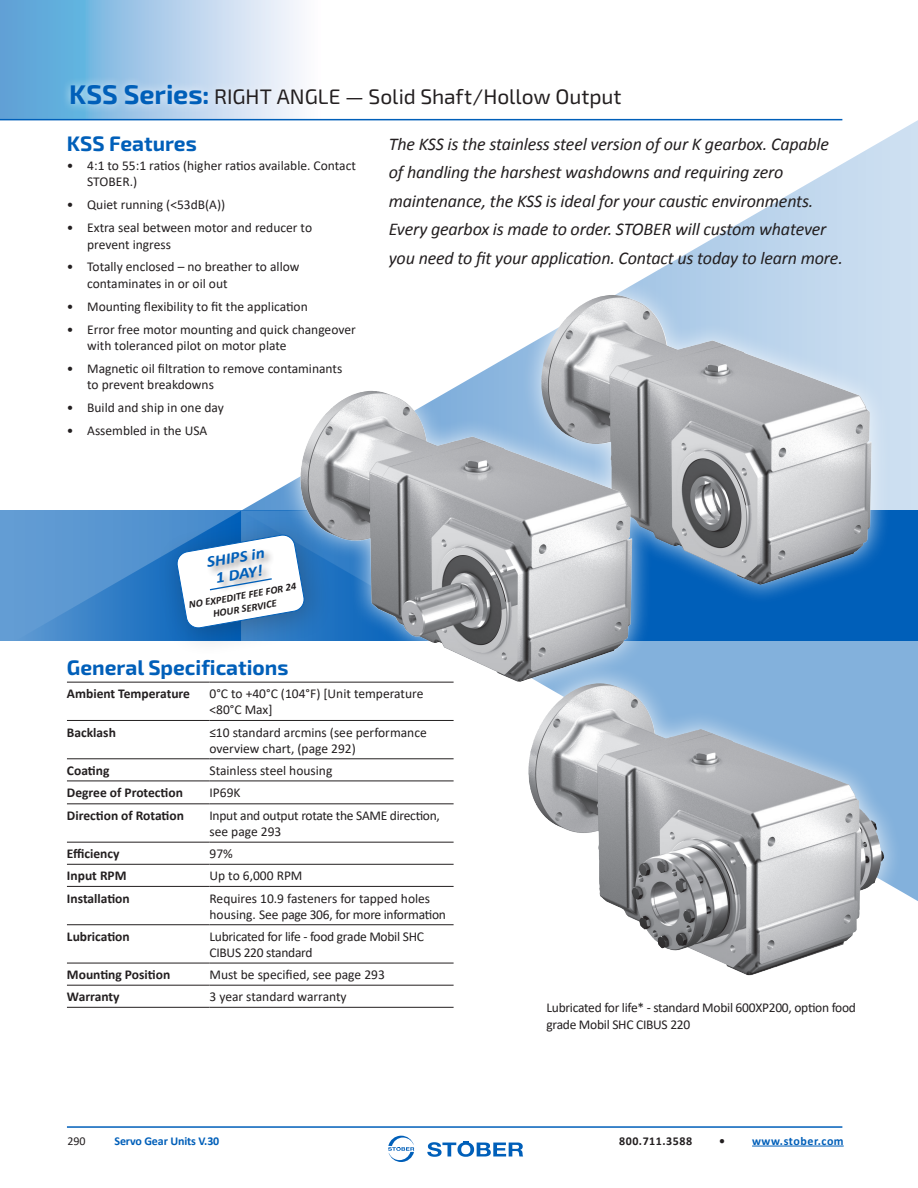
<style>
.page{position:relative;width:918px;height:1188px;background:#fff}
.page>*{position:absolute;margin:0;border:0;box-sizing:border-box;transform-origin:0 0}
.t1{font:21px "Exo 2";color:#231f20}
.Exo2_14_Bold_Blue{font:700 21px "Exo 2";color:#005fb9}
.Exo2_14_Bold_Blue__X{font:700 21px "Exo 2";color:#005fb9}
.Arial_9_Reg{font:italic 18px/28.5px "Calibri";letter-spacing:-.01em;color:#231f20}
.t2{font:italic 700 15.9px/17.1px "Calibri";color:#005fb9;text-align:center;scale:1.1 1}
.Arial_9_Bullets{font:13.5px/16.2px "Calibri";color:#231f20}
.Arial_9_Reg-2{font:13.5px/16.2px "Calibri";letter-spacing:-.02em;color:#231f20}
.Arial_9_Bold_Black{font:700 13.5px "Calibri";color:#231f20}
.Arial_9_Reg-3{font:13.5px/16.2px "Calibri";color:#231f20}
.t3{font:700 12px "Calibri";letter-spacing:-.01em;color:#005fb9}
.t4{font:700 12px "Calibri";letter-spacing:.045em;color:#005fb9}
.t5{font:700 12px "Calibri";letter-spacing:.045em;color:#231f20}
.t6{font:12px "Calibri";color:#231f20}
.t7{font:italic 700 10.5px/13.2px "Calibri";color:#231f20;text-align:center}
.s1{font-weight:700;font-size:27px;color:#005fb9}
.s2{color:#231f20}
</style>
<div class="page">
<svg style="left:0;top:0;width:320px;height:119px;background:#9fc8e8"></svg>
<hr style="left:0;top:119px;width:842px;height:1px;background:#005fb9">
<hr style="left:67px;top:1126px;width:775px;height:2px;background:#005fb9">
<hr style="left:752px;top:1146px;width:92px;height:1px;background:#005fb9">
<svg style="left:427px;top:1141px;width:96px;height:16px"></svg>
<svg style="left:388px;top:1136px;width:26px;height:26px"></svg>
<div style="left:62px;top:75px;width:568px;height:43px;background:#fff;opacity:.75"></div>
<hr style="left:67px;top:682px;width:143px;height:1px;background:#231f20">
<hr style="left:210px;top:682px;width:244px;height:1px;background:#231f20">
<hr style="left:67px;top:720px;width:143px;height:1px;background:#231f20">
<hr style="left:210px;top:720px;width:244px;height:1px;background:#231f20">
<hr style="left:67px;top:758px;width:143px;height:1px;background:#231f20">
<hr style="left:210px;top:758px;width:244px;height:1px;background:#231f20">
<hr style="left:67px;top:781px;width:143px;height:1px;background:#231f20">
<hr style="left:210px;top:781px;width:244px;height:1px;background:#231f20">
<hr style="left:67px;top:803px;width:143px;height:1px;background:#231f20">
<hr style="left:210px;top:803px;width:244px;height:1px;background:#231f20">
<hr style="left:67px;top:842px;width:143px;height:1px;background:#231f20">
<hr style="left:210px;top:842px;width:244px;height:1px;background:#231f20">
<hr style="left:67px;top:864px;width:143px;height:1px;background:#231f20">
<hr style="left:210px;top:864px;width:244px;height:1px;background:#231f20">
<hr style="left:67px;top:886px;width:143px;height:1px;background:#231f20">
<hr style="left:210px;top:886px;width:244px;height:1px;background:#231f20">
<hr style="left:67px;top:924px;width:143px;height:1px;background:#231f20">
<hr style="left:210px;top:924px;width:244px;height:1px;background:#231f20">
<hr style="left:67px;top:963px;width:143px;height:1px;background:#231f20">
<hr style="left:210px;top:963px;width:244px;height:1px;background:#231f20">
<hr style="left:67px;top:985px;width:143px;height:1px;background:#231f20">
<hr style="left:210px;top:985px;width:244px;height:1px;background:#231f20">
<hr style="left:67px;top:1007px;width:143px;height:1px;background:#231f20">
<hr style="left:210px;top:1007px;width:244px;height:1px;background:#231f20">
<svg style="left:241px;top:120px;width:677px;height:391px"></svg>
<div style="left:653px;top:641px;width:265px;height:260px;background:#83b1dc"></div>
<div style="left:0;top:511px;width:918px;height:130px;background:#005fb9"></div>
<svg style="left:15px;top:511px;width:265px;height:130px;background:#699fd2"></svg>
<div style="left:521px;top:275px;width:371px;height:329px;background:#fff;opacity:.75"></div>
<img style="left:541px;top:296px;width:63px;height:74px">
<div style="left:280px;top:370px;width:373px;height:331px;background:#fff;opacity:.75"></div>
<img style="left:300px;top:392px;width:62px;height:126px">
<div style="left:508px;top:663px;width:395px;height:332px;background:#fff;opacity:.75"></div>
<img style="left:528px;top:685px;width:61px;height:124px">
<h1 class="t1" style="left:69px;top:85px;width:554px"><span class="s1">KSS Series:</span> RIGHT ANGLE — Solid Shaft/Hollow Output</h1>
<p class="Exo2_14_Bold_Blue__X" style="left:67px;top:131px;width:131px">KSS Features</p>
<p class="Arial_9_Bullets" style="left:87px;top:157px;width:270px;text-indent:-20px">• 4:1 to 55:1 ratios (higher ratios available. Contact<br>STOBER.)</p>
<p class="Arial_9_Bullets" style="left:67px;top:196px;width:160px">• Quiet running (&lt;53dB(A))</p>
<p class="Arial_9_Bullets" style="left:87px;top:219px;width:226px;text-indent:-20px">• Extra seal between motor and reducer to prevent ingress</p>
<p class="Arial_9_Bullets" style="left:87px;top:259px;width:214px;text-indent:-20px">• Totally enclosed – no breather to allow contaminates in or oil out</p>
<p class="Arial_9_Bullets" style="left:67px;top:298px;width:242px">• Mounting flexibility to fit the application</p>
<p class="Arial_9_Bullets" style="left:87px;top:321px;width:270px;text-indent:-20px">• Error free motor mounting and quick changeover with toleranced pilot on motor plate</p>
<p class="Arial_9_Bullets" style="left:87px;top:360px;width:257px;text-indent:-20px">• Magnetic oil filtration to remove contaminants to prevent breakdowns</p>
<p class="Arial_9_Bullets" style="left:67px;top:399px;width:158px">• Build and ship in one day</p>
<p class="Arial_9_Bullets" style="left:67px;top:422px;width:142px">• Assembled in the USA</p>
<p class="Arial_9_Reg" style="left:389px;top:129px;width:456px">The KSS is the stainless steel version of our K gearbox. Capable of handling the harshest washdowns and requiring zero maintenance, the KSS is ideal for your caustic environments.<br>Every gearbox is made to order. STOBER will custom whatever you need to fit your application. Contact us today to learn more.</p>
<p class="t2" style="left:205px;top:553px;width:55px;rotate:-10deg">SHIPS in<br>1 DAY!</p>
<p class="t7" style="left:188px;top:598px;width:110px;rotate:-10deg">NO EXPEDITE FEE FOR 24<br>HOUR SERVICE</p>
<p class="Exo2_14_Bold_Blue" style="left:67px;top:655px;width:223px">General Specifications</p>
<p class="Arial_9_Bold_Black" style="left:67px;top:684px;width:125px">Ambient Temperature</p>
<p class="Arial_9_Bullets" style="left:210px;top:685px;width:215px">0°C to +40°C (104°F) [Unit temperature &lt;80°C Max]</p>
<p class="Arial_9_Bold_Black" style="left:67px;top:723px;width:50px">Backlash</p>
<p class="Arial_9_Bullets" style="left:210px;top:724px;width:219px">≤10 standard arcmins (see performance overview chart, (page 292)</p>
<p class="Arial_9_Bold_Black" style="left:67px;top:761px;width:44px">Coating</p>
<p class="Arial_9_Bullets" style="left:210px;top:762px;width:124px">Stainless steel housing</p>
<p class="Arial_9_Bold_Black" style="left:67px;top:783px;width:118px">Degree of Protection</p>
<p class="Arial_9_Reg-2" style="left:210px;top:784px;width:33px">IP69K</p>
<p class="Arial_9_Bold_Black" style="left:67px;top:806px;width:119px">Direction of Rotation</p>
<p class="Arial_9_Reg-2" style="left:210px;top:807px;width:232px">Input and output rotate the SAME direction, see page 293</p>
<p class="Arial_9_Bold_Black" style="left:67px;top:844px;width:54px">Efficiency</p>
<p class="Arial_9_Reg-2" style="left:210px;top:845px;width:25px">97%</p>
<p class="Arial_9_Bold_Black" style="left:67px;top:866px;width:61px">Input RPM</p>
<p class="Arial_9_Reg-3" style="left:210px;top:867px;width:95px">Up to 6,000 RPM</p>
<p class="Arial_9_Bold_Black" style="left:67px;top:889px;width:64px">Installation</p>
<p class="Arial_9_Reg-3" style="left:210px;top:890px;width:238px">Requires 10.9 fasteners for tapped holes housing. See page 306, for more information</p>
<p class="Arial_9_Bold_Black" style="left:67px;top:927px;width:64px">Lubrication</p>
<p class="Arial_9_Reg-2" style="left:210px;top:928px;width:216px">Lubricated for life - food grade Mobil SHC<br>CIBUS 220 standard</p>
<p class="Arial_9_Bold_Black" style="left:67px;top:965px;width:105px">Mounting Position</p>
<p class="Arial_9_Reg-3" style="left:210px;top:966px;width:177px">Must be specified, see page 293</p>
<p class="Arial_9_Bold_Black" style="left:67px;top:987px;width:54px">Warranty</p>
<p class="Arial_9_Reg-3" style="left:210px;top:988px;width:139px">3 year standard warranty</p>
<p class="Arial_9_Reg-2" style="left:546px;top:999px;width:311px">Lubricated for life* - standard Mobil 600XP200, option food grade Mobil SHC CIBUS 220</p>
<p class="t6" style="left:68px;top:1132px;width:19px">290</p>
<p class="t3" style="left:114px;top:1132px;width:106px">Servo Gear Units V.30</p>
<p class="t5" style="left:619px;top:1132px;width:75px">800.711.3588</p>
<p class="t4" style="left:719px;top:1132px;width:126px"><span class="s2">•</span> www.stober.com</p>
</div>
